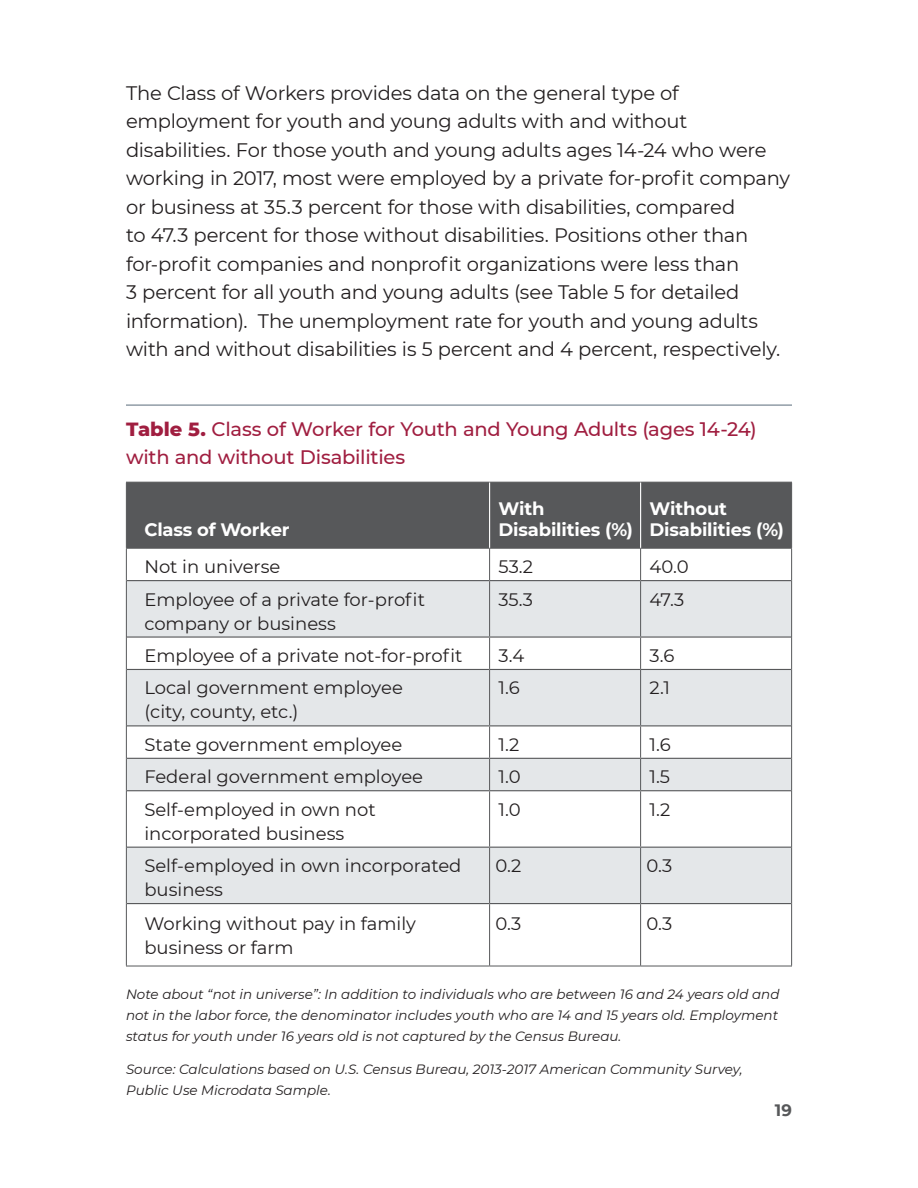
<style>
.page{position:relative;width:918px;height:1188px;background:#fff}
.page>*{position:absolute;margin:0;border:0;box-sizing:border-box;transform-origin:0 0}
.GX{font:19.5px/28.5px "Montserrat";letter-spacing:-.015em;color:#231f20}
.Fig_Title{font:500 19.5px/28.5px "Montserrat";letter-spacing:-.01em;color:#a01e40}
.TBL_Text{font:18px/24px "Montserrat";color:#231f20}
.TBL_H2{font:700 18px/21.6px "Montserrat";letter-spacing:-.01em;color:#fff}
.t1{font:700 16.5px "Montserrat";color:#57585a}
.Source{font:italic 13.5px/21px "Montserrat";color:#231f20;text-align:justify}
.s1{font-weight:800}
</style>
<div class="page">
<hr style="left:126px;top:404px;width:666px;height:2px;background:#919da7">
<div style="left:127px;top:483px;width:664px;height:65px;background:#57585a"></div>
<svg style="left:127px;top:581px;width:664px;height:322px;fill:#e4e7e9"></svg>
<hr style="left:126px;top:549px;width:1px;height:32px;background:#57585a">
<hr style="left:791px;top:549px;width:1px;height:32px;background:#57585a">
<hr style="left:126px;top:581px;width:1px;height:56px;background:#57585a">
<hr style="left:791px;top:581px;width:1px;height:56px;background:#57585a">
<hr style="left:126px;top:637px;width:1px;height:32px;background:#57585a">
<hr style="left:791px;top:637px;width:1px;height:32px;background:#57585a">
<hr style="left:126px;top:669px;width:1px;height:57px;background:#57585a">
<hr style="left:791px;top:669px;width:1px;height:57px;background:#57585a">
<hr style="left:126px;top:726px;width:1px;height:32px;background:#57585a">
<hr style="left:791px;top:726px;width:1px;height:32px;background:#57585a">
<hr style="left:126px;top:758px;width:1px;height:33px;background:#57585a">
<hr style="left:791px;top:758px;width:1px;height:33px;background:#57585a">
<hr style="left:126px;top:791px;width:1px;height:56px;background:#57585a">
<hr style="left:791px;top:791px;width:1px;height:56px;background:#57585a">
<hr style="left:126px;top:847px;width:1px;height:57px;background:#57585a">
<hr style="left:791px;top:847px;width:1px;height:57px;background:#57585a">
<hr style="left:126px;top:904px;width:1px;height:62px;background:#57585a">
<hr style="left:791px;top:904px;width:1px;height:62px;background:#57585a">
<hr style="left:126px;top:966px;width:364px;height:1px;background:#57585a">
<hr style="left:490px;top:966px;width:151px;height:1px;background:#57585a">
<hr style="left:641px;top:966px;width:151px;height:1px;background:#57585a">
<hr style="left:126px;top:482px;width:364px;height:1px;background:#57585a">
<hr style="left:126px;top:483px;width:1px;height:65px;background:#57585a">
<hr style="left:490px;top:482px;width:151px;height:1px;background:#57585a">
<hr style="left:641px;top:482px;width:151px;height:1px;background:#57585a">
<hr style="left:791px;top:483px;width:1px;height:65px;background:#57585a">
<hr style="left:126px;top:548px;width:364px;height:1px;background:#57585a">
<hr style="left:490px;top:548px;width:151px;height:1px;background:#57585a">
<hr style="left:641px;top:548px;width:151px;height:1px;background:#57585a">
<hr style="left:489px;top:483px;width:1px;height:65px;background:#fff">
<hr style="left:640px;top:483px;width:1px;height:65px;background:#fff">
<hr style="left:489px;top:549px;width:1px;height:31px;background:#57585a">
<hr style="left:640px;top:549px;width:1px;height:31px;background:#57585a">
<hr style="left:489px;top:581px;width:1px;height:55px;background:#57585a">
<hr style="left:640px;top:581px;width:1px;height:55px;background:#57585a">
<hr style="left:489px;top:638px;width:1px;height:31px;background:#57585a">
<hr style="left:640px;top:638px;width:1px;height:31px;background:#57585a">
<hr style="left:489px;top:670px;width:1px;height:55px;background:#57585a">
<hr style="left:640px;top:670px;width:1px;height:55px;background:#57585a">
<hr style="left:489px;top:726px;width:1px;height:32px;background:#57585a">
<hr style="left:640px;top:726px;width:1px;height:32px;background:#57585a">
<hr style="left:489px;top:759px;width:1px;height:31px;background:#57585a">
<hr style="left:640px;top:759px;width:1px;height:31px;background:#57585a">
<hr style="left:489px;top:791px;width:1px;height:56px;background:#57585a">
<hr style="left:640px;top:791px;width:1px;height:56px;background:#57585a">
<hr style="left:489px;top:848px;width:1px;height:55px;background:#57585a">
<hr style="left:640px;top:848px;width:1px;height:55px;background:#57585a">
<hr style="left:489px;top:904px;width:1px;height:62px;background:#57585a">
<hr style="left:640px;top:904px;width:1px;height:62px;background:#57585a">
<hr style="left:127px;top:580px;width:363px;height:1px;background:#57585a">
<hr style="left:490px;top:580px;width:151px;height:1px;background:#57585a">
<hr style="left:641px;top:580px;width:150px;height:1px;background:#57585a">
<hr style="left:127px;top:636px;width:363px;height:2px;background:#57585a">
<hr style="left:490px;top:636px;width:151px;height:2px;background:#57585a">
<hr style="left:641px;top:636px;width:150px;height:2px;background:#57585a">
<hr style="left:127px;top:669px;width:363px;height:1px;background:#57585a">
<hr style="left:490px;top:669px;width:151px;height:1px;background:#57585a">
<hr style="left:641px;top:669px;width:150px;height:1px;background:#57585a">
<hr style="left:127px;top:725px;width:363px;height:1px;background:#57585a">
<hr style="left:490px;top:725px;width:151px;height:1px;background:#57585a">
<hr style="left:641px;top:725px;width:150px;height:1px;background:#57585a">
<hr style="left:127px;top:758px;width:363px;height:1px;background:#57585a">
<hr style="left:490px;top:758px;width:151px;height:1px;background:#57585a">
<hr style="left:641px;top:758px;width:150px;height:1px;background:#57585a">
<hr style="left:127px;top:790px;width:363px;height:1px;background:#57585a">
<hr style="left:490px;top:790px;width:151px;height:1px;background:#57585a">
<hr style="left:641px;top:790px;width:150px;height:1px;background:#57585a">
<hr style="left:127px;top:847px;width:363px;height:1px;background:#57585a">
<hr style="left:490px;top:847px;width:151px;height:1px;background:#57585a">
<hr style="left:641px;top:847px;width:150px;height:1px;background:#57585a">
<hr style="left:127px;top:903px;width:363px;height:1px;background:#57585a">
<hr style="left:490px;top:903px;width:151px;height:1px;background:#57585a">
<hr style="left:641px;top:903px;width:150px;height:1px;background:#57585a">
<p class="GX" style="left:126px;top:78px;width:665px">The Class of Workers provides data on the general type of employment for youth and young adults with and without disabilities. For those youth and young adults ages 14-24 who were working in 2017, most were employed by a private for-profit company or business at 35.3 percent for those with disabilities, compared<br>to 47.3 percent for those without disabilities. Positions other than for-profit companies and nonprofit organizations were less than<br>3 percent for all youth and young adults (see Table 5 for detailed information). The unemployment rate for youth and young adults with and without disabilities is 5 percent and 4 percent, respectively.</p>
<h2 class="Fig_Title" style="left:126px;top:414px;width:632px"><span class="s1">Table 5.</span> Class of Worker for Youth and Young Adults (ages 14-24) with and without Disabilities</h2>
<p class="TBL_H2" style="left:144px;top:518px;width:147px">Class of Worker</p>
<p class="TBL_H2" style="left:499px;top:497px;width:136px">With<br>Disabilities (%)</p>
<p class="TBL_H2" style="left:650px;top:497px;width:136px">Without<br>Disabilities (%)</p>
<p class="TBL_Text" style="left:144px;top:554px;width:138px">Not in universe</p>
<p class="TBL_Text" style="left:499px;top:554px;width:36px">53.2</p>
<p class="TBL_Text" style="left:650px;top:554px;width:41px">40.0</p>
<p class="TBL_Text" style="left:144px;top:587px;width:282px">Employee of a private for-profit company or business</p>
<p class="TBL_Text" style="left:499px;top:587px;width:36px">35.3</p>
<p class="TBL_Text" style="left:650px;top:587px;width:36px">47.3</p>
<p class="TBL_Text" style="left:144px;top:643px;width:320px">Employee of a private not-for-profit</p>
<p class="TBL_Text" style="left:499px;top:643px;width:27px">3.4</p>
<p class="TBL_Text" style="left:650px;top:643px;width:26px">3.6</p>
<p class="TBL_Text" style="left:144px;top:675px;width:260px">Local government employee (city, county, etc.)</p>
<p class="TBL_Text" style="left:499px;top:675px;width:23px">1.6</p>
<p class="TBL_Text" style="left:650px;top:675px;width:22px">2.1</p>
<p class="TBL_Text" style="left:144px;top:732px;width:260px">State government employee</p>
<p class="TBL_Text" style="left:499px;top:732px;width:22px">1.2</p>
<p class="TBL_Text" style="left:650px;top:732px;width:23px">1.6</p>
<p class="TBL_Text" style="left:144px;top:764px;width:280px">Federal government employee</p>
<p class="TBL_Text" style="left:499px;top:764px;width:24px">1.0</p>
<p class="TBL_Text" style="left:650px;top:764px;width:22px">1.5</p>
<p class="TBL_Text" style="left:144px;top:797px;width:233px">Self-employed in own not incorporated business</p>
<p class="TBL_Text" style="left:499px;top:797px;width:24px">1.0</p>
<p class="TBL_Text" style="left:650px;top:797px;width:22px">1.2</p>
<p class="TBL_Text" style="left:144px;top:853px;width:319px">Self-employed in own incorporated business</p>
<p class="TBL_Text" style="left:496px;top:853px;width:27px">0.2</p>
<p class="TBL_Text" style="left:647px;top:853px;width:27px">0.3</p>
<p class="TBL_Text" style="left:144px;top:911px;width:273px">Working without pay in family business or farm</p>
<p class="TBL_Text" style="left:496px;top:911px;width:27px">0.3</p>
<p class="TBL_Text" style="left:647px;top:911px;width:27px">0.3</p>
<p class="Source" style="left:126px;top:983px;width:655px">Note about “not in universe”: In addition to individuals who are between 16 and 24 years old and not in the labor force, the denominator includes youth who are 14 and 15 years old. Employment status for youth under 16 years old is not captured by the Census Bureau.</p>
<p class="Source" style="left:126px;top:1058px;width:618px">Source: Calculations based on U.S. Census Bureau, 2013-2017 American Community Survey,<br>Public Use Microdata Sample.</p>
<p class="t1" style="left:775px;top:1098px;width:19px">19</p>
</div>
